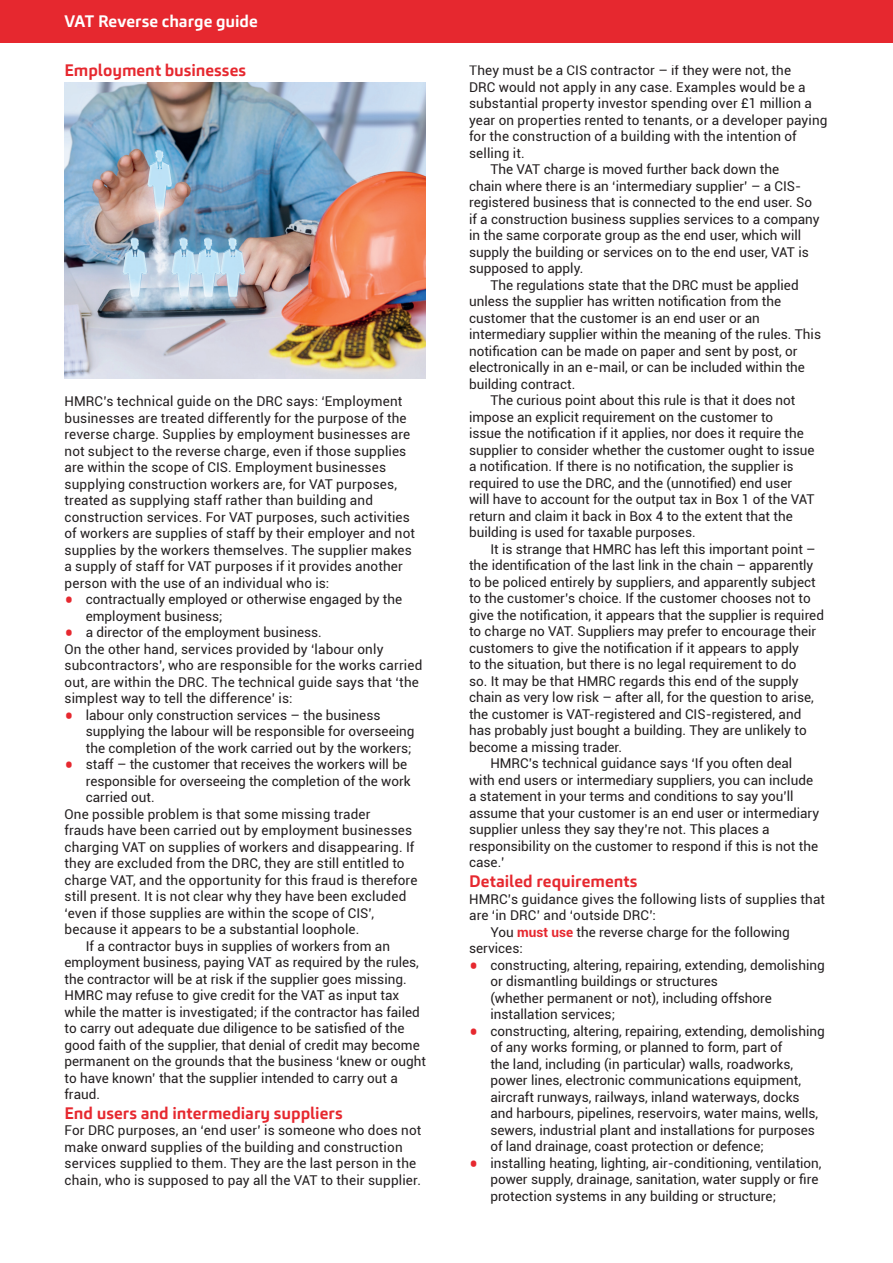
<style>
.page{position:relative;width:893px;height:1263px;background:#fff}
.page>*{position:absolute;margin:0;border:0;box-sizing:border-box;transform-origin:0 0}
.t1{font:700 16.5px "Carnac";color:#e6282f}
.t2{font:700 16.5px "Carnac";color:#fff}
.t3{font:13.5px/16.5px "Roboto";color:#231f20}
.s1{font-size:27px;color:#e6282f}
.s2{font-weight:700;color:#e6282f}
</style>
<div class="page">
<img style="left:65px;top:83px;width:361px;height:295px">
<div style="left:0;top:0;width:893px;height:43px;background:#e6282f"></div>
<p class="t2" style="left:65px;top:11px;width:195px">VAT Reverse charge guide</p>
<p class="t1" style="left:65px;top:60px;width:183px">Employment businesses</p>
<p class="t3" style="left:65px;top:393px;width:352px">HMRC’s technical guide on the DRC says: ‘Employment businesses are treated differently for the purpose of the reverse charge. Supplies by employment businesses are not subject to the reverse charge, even if those supplies are within the scope of CIS. Employment businesses supplying construction workers are, for VAT purposes, treated as supplying staff rather than building and construction services. For VAT purposes, such activities of workers are supplies of staff by their employer and not supplies by the workers themselves. The supplier makes a supply of staff for VAT purposes if it provides another person with the use of an individual who is:</p>
<p class="t3" style="left:86px;top:591px;width:318px;text-indent:-21px"><span class="s1">•</span> contractually employed or otherwise engaged by the employment business;</p>
<p class="t3" style="left:65px;top:624px;width:359px"><span class="s1">•</span> a director of the employment business.<br>On the other hand, services provided by ‘labour only subcontractors’, who are responsible for the works carried out, are within the DRC. The technical guide says that ‘the simplest way to tell the difference’ is:</p>
<p class="t3" style="left:86px;top:706px;width:330px;text-indent:-21px"><span class="s1">•</span> labour only construction services – the business supplying the labour will be responsible for overseeing the completion of the work carried out by the workers;</p>
<p class="t3" style="left:65px;top:756px;width:344px"><span class="s1">•</span> staff – the customer that receives the workers will be</p>
<p class="t3" style="left:86px;top:772px;width:326px">responsible for overseeing the completion of the work</p>
<p class="t3" style="left:86px;top:789px;width:70px">carried out.</p>
<p class="t3" style="left:65px;top:805px;width:308px">One possible problem is that some missing trader</p>
<p class="t3" style="left:65px;top:822px;width:349px">frauds have been carried out by employment businesses</p>
<p class="t3" style="left:65px;top:838px;width:351px">charging VAT on supplies of workers and disappearing. If</p>
<p class="t3" style="left:65px;top:855px;width:342px">they are excluded from the DRC, they are still entitled to</p>
<p class="t3" style="left:65px;top:871px;width:354px">charge VAT, and the opportunity for this fraud is therefore</p>
<p class="t3" style="left:65px;top:888px;width:343px">still present. It is not clear why they have been excluded</p>
<p class="t3" style="left:65px;top:904px;width:311px">‘even if those supplies are within the scope of CIS’,</p>
<p class="t3" style="left:65px;top:921px;width:296px">because it appears to be a substantial loophole.</p>
<p class="t3" style="left:86px;top:937px;width:306px">If a contractor buys in supplies of workers from an</p>
<p class="t3" style="left:65px;top:954px;width:356px">employment business, paying VAT as required by the rules,</p>
<p class="t3" style="left:65px;top:970px;width:344px">the contractor will be at risk if the supplier goes missing.</p>
<p class="t3" style="left:65px;top:987px;width:336px">HMRC may refuse to give credit for the VAT as input tax</p>
<p class="t3" style="left:65px;top:1003px;width:357px">while the matter is investigated; if the contractor has failed</p>
<p class="t3" style="left:65px;top:1020px;width:341px">to carry out adequate due diligence to be satisfied of the</p>
<p class="t3" style="left:65px;top:1036px;width:357px">good faith of the supplier, that denial of credit may become</p>
<p class="t3" style="left:65px;top:1053px;width:363px">permanent on the grounds that the business ‘knew or ought</p>
<p class="t3" style="left:65px;top:1069px;width:335px">to have known’ that the supplier intended to carry out a</p>
<p class="t3" style="left:65px;top:1086px;width:37px">fraud.</p>
<p class="t1" style="left:65px;top:1102px;width:280px">End users and intermediary suppliers</p>
<p class="t3" style="left:65px;top:1122px;width:358px">For DRC purposes, an ‘end user’ is someone who does not make onward supplies of the building and construction services supplied to them. They are the last person in the chain, who is supposed to pay all the VAT to their supplier.</p>
<p class="t3" style="left:469px;top:62px;width:324px">They must be a CIS contractor – if they were not, the</p>
<p class="t3" style="left:469px;top:78px;width:338px">DRC would not apply in any case. Examples would be a</p>
<p class="t3" style="left:469px;top:95px;width:344px">substantial property investor spending over £1 million a</p>
<p class="t3" style="left:469px;top:111px;width:360px">year on properties rented to tenants, or a developer paying</p>
<p class="t3" style="left:469px;top:128px;width:329px">for the construction of a building with the intention of</p>
<p class="t3" style="left:469px;top:144px;width:57px">selling it.</p>
<p class="t3" style="left:490px;top:161px;width:290px">The VAT charge is moved further back down the</p>
<p class="t3" style="left:469px;top:177px;width:334px">chain where there is an ‘intermediary supplier’ – a CIS-</p>
<p class="t3" style="left:469px;top:194px;width:344px">registered business that is connected to the end user. So</p>
<p class="t3" style="left:469px;top:210px;width:352px">if a construction business supplies services to a company</p>
<p class="t3" style="left:469px;top:227px;width:334px">in the same corporate group as the end user, which will</p>
<p class="t3" style="left:469px;top:243px;width:341px">supply the building or services on to the end user, VAT is</p>
<p class="t3" style="left:469px;top:260px;width:116px">supposed to apply.</p>
<p class="t3" style="left:490px;top:276px;width:310px">The regulations state that the DRC must be applied</p>
<p class="t3" style="left:469px;top:293px;width:314px">unless the supplier has written notification from the</p>
<p class="t3" style="left:469px;top:309px;width:292px">customer that the customer is an end user or an</p>
<p class="t3" style="left:469px;top:326px;width:353px">intermediary supplier within the meaning of the rules. This</p>
<p class="t3" style="left:469px;top:342px;width:330px">notification can be made on paper and sent by post, or</p>
<p class="t3" style="left:469px;top:359px;width:337px">electronically in an e-mail, or can be included within the</p>
<p class="t3" style="left:469px;top:375px;width:108px">building contract.</p>
<p class="t3" style="left:490px;top:392px;width:307px">The curious point about this rule is that it does not</p>
<p class="t3" style="left:469px;top:408px;width:306px">impose an explicit requirement on the customer to</p>
<p class="t3" style="left:469px;top:425px;width:336px">issue the notification if it applies, nor does it require the</p>
<p class="t3" style="left:469px;top:441px;width:347px">supplier to consider whether the customer ought to issue</p>
<p class="t3" style="left:469px;top:458px;width:326px">a notification. If there is no notification, the supplier is</p>
<p class="t3" style="left:469px;top:474px;width:325px">required to use the DRC, and the (unnotified) end user</p>
<p class="t3" style="left:469px;top:491px;width:347px">will have to account for the output tax in Box 1 of the VAT</p>
<p class="t3" style="left:469px;top:507px;width:325px">return and claim it back in Box 4 to the extent that the</p>
<p class="t3" style="left:469px;top:524px;width:228px">building is used for taxable purposes.</p>
<p class="t3" style="left:490px;top:540px;width:327px">It is strange that HMRC has left this important point –</p>
<p class="t3" style="left:469px;top:557px;width:346px">the identification of the last link in the chain – apparently</p>
<p class="t3" style="left:469px;top:573px;width:348px">to be policed entirely by suppliers, and apparently subject</p>
<p class="t3" style="left:469px;top:590px;width:343px">to the customer’s choice. If the customer chooses not to</p>
<p class="t3" style="left:469px;top:606px;width:356px">give the notification, it appears that the supplier is required</p>
<p class="t3" style="left:469px;top:623px;width:349px">to charge no VAT. Suppliers may prefer to encourage their</p>
<p class="t3" style="left:469px;top:639px;width:331px">customers to give the notification if it appears to apply</p>
<p class="t3" style="left:469px;top:656px;width:329px">to the situation, but there is no legal requirement to do</p>
<p class="t3" style="left:469px;top:672px;width:331px">so. It may be that HMRC regards this end of the supply</p>
<p class="t3" style="left:469px;top:689px;width:346px">chain as very low risk – after all, for the question to arise,</p>
<p class="t3" style="left:469px;top:705px;width:334px">the customer is VAT-registered and CIS-registered, and</p>
<p class="t3" style="left:469px;top:722px;width:339px">has probably just bought a building. They are unlikely to</p>
<p class="t3" style="left:469px;top:738px;width:154px">become a missing trader.</p>
<p class="t3" style="left:490px;top:755px;width:303px">HMRC’s technical guidance says ‘If you often deal</p>
<p class="t3" style="left:469px;top:771px;width:346px">with end users or intermediary suppliers, you can include</p>
<p class="t3" style="left:469px;top:788px;width:326px">a statement in your terms and conditions to say you’ll</p>
<p class="t3" style="left:469px;top:804px;width:352px">assume that your customer is an end user or intermediary</p>
<p class="t3" style="left:469px;top:821px;width:302px">supplier unless they say they’re not. This places a</p>
<p class="t3" style="left:469px;top:837px;width:351px">responsibility on the customer to respond if this is not the</p>
<p class="t3" style="left:469px;top:854px;width:37px">case.’</p>
<p class="t1" style="left:469px;top:871px;width:170px">Detailed requirements</p>
<p class="t3" style="left:469px;top:890px;width:357px">HMRC’s guidance gives the following lists of supplies that</p>
<p class="t3" style="left:469px;top:906px;width:188px">are ‘in DRC’ and ‘outside DRC’:</p>
<p class="t3" style="left:490px;top:923px;width:301px">You <span class="s2">must use</span> the reverse charge for the following</p>
<p class="t3" style="left:469px;top:939px;width:55px">services:</p>
<p class="t3" style="left:490px;top:956px;width:336px;text-indent:-21px"><span class="s1">•</span> constructing, altering, repairing, extending, demolishing or dismantling buildings or structures<br>(whether permanent or not), including offshore installation services;</p>
<p class="t3" style="left:490px;top:1022px;width:336px;text-indent:-21px"><span class="s1">•</span> constructing, altering, repairing, extending, demolishing of any works forming, or planned to form, part of<br>the land, including (in particular) walls, roadworks, power lines, electronic communications equipment, aircraft runways, railways, inland waterways, docks and harbours, pipelines, reservoirs, water mains, wells, sewers, industrial plant and installations for purposes of land drainage, coast protection or defence;</p>
<p class="t3" style="left:490px;top:1154px;width:333px;text-indent:-21px"><span class="s1">•</span> installing heating, lighting, air-conditioning, ventilation, power supply, drainage, sanitation, water supply or fire protection systems in any building or structure;</p>
</div>
